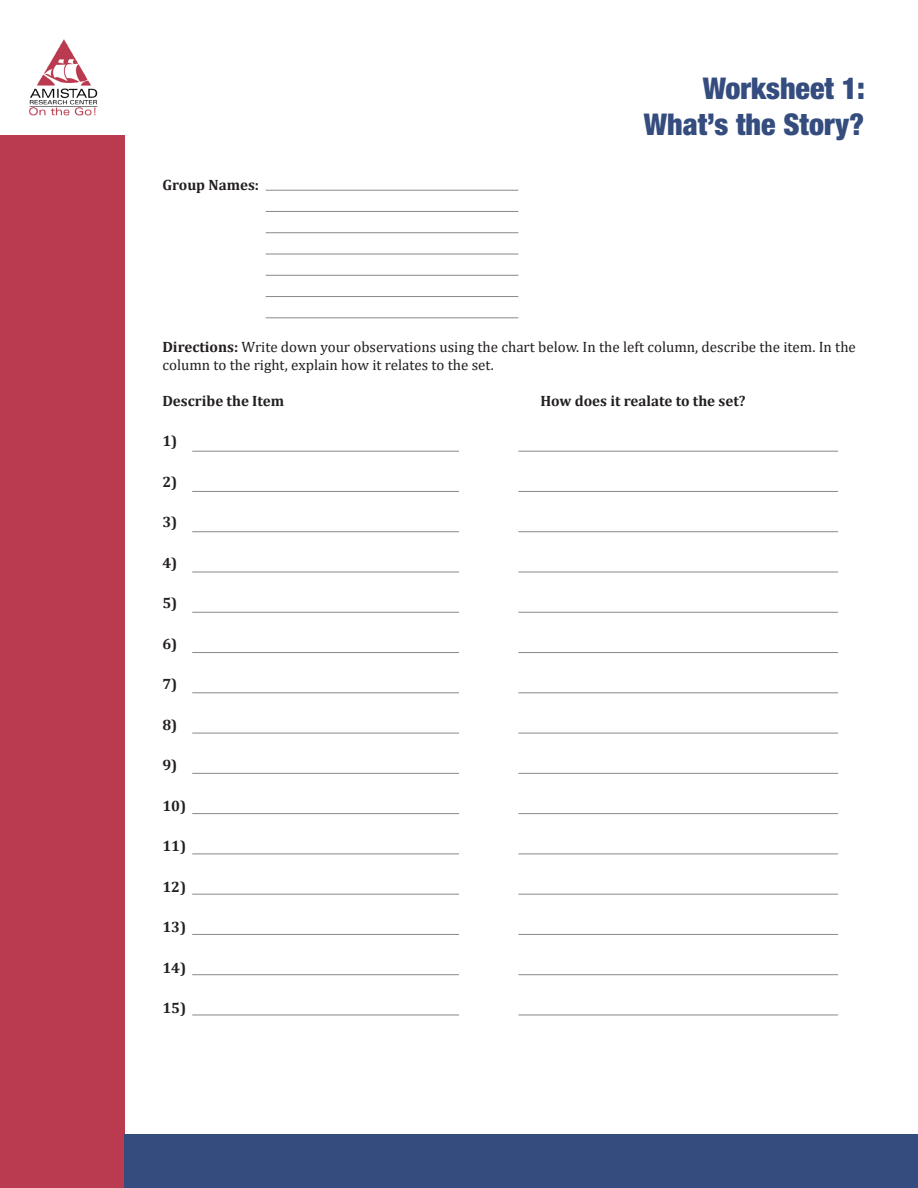
<style>
.page{position:relative;width:918px;height:1188px;background:#fff}
.page>*{position:absolute;margin:0;border:0;box-sizing:border-box;transform-origin:0 0}
.t1{font:900 condensed 30px "Helvetica Neue LT Std";color:#344c7e}
.t2{font:15px/18px "Cambria";color:#231f20}
.t3{font:700 15px "Cambria";color:#231f20}
.s1{font-weight:700}
</style>
<div class="page">
<div style="left:0;top:135px;width:124px;height:1053px;background:#ba3b50"></div>
<div style="left:124px;top:1134px;width:794px;height:54px;background:#354c7e"></div>
<img style="left:29px;top:39px;width:69px;height:77px">
<hr style="left:266px;top:190px;width:252px;height:1px;background:#87898c">
<hr style="left:266px;top:211px;width:252px;height:1px;background:#87898c">
<hr style="left:266px;top:232px;width:252px;height:1px;background:#87898c">
<hr style="left:266px;top:254px;width:252px;height:1px;background:#87898c">
<hr style="left:266px;top:275px;width:252px;height:1px;background:#87898c">
<hr style="left:266px;top:296px;width:252px;height:1px;background:#87898c">
<hr style="left:266px;top:317px;width:252px;height:1px;background:#87898c">
<hr style="left:192px;top:451px;width:267px;height:1px;background:#87898c">
<hr style="left:192px;top:733px;width:267px;height:1px;background:#87898c">
<hr style="left:192px;top:491px;width:267px;height:1px;background:#87898c">
<hr style="left:192px;top:773px;width:267px;height:1px;background:#87898c">
<hr style="left:192px;top:531px;width:267px;height:1px;background:#87898c">
<hr style="left:192px;top:813px;width:267px;height:1px;background:#87898c">
<hr style="left:192px;top:572px;width:267px;height:1px;background:#87898c">
<hr style="left:192px;top:854px;width:267px;height:1px;background:#87898c">
<hr style="left:192px;top:612px;width:267px;height:1px;background:#87898c">
<hr style="left:192px;top:894px;width:267px;height:1px;background:#87898c">
<hr style="left:192px;top:652px;width:267px;height:1px;background:#87898c">
<hr style="left:192px;top:934px;width:267px;height:1px;background:#87898c">
<hr style="left:192px;top:692px;width:267px;height:1px;background:#87898c">
<hr style="left:192px;top:974px;width:267px;height:1px;background:#87898c">
<hr style="left:192px;top:1015px;width:267px;height:1px;background:#87898c">
<hr style="left:518px;top:451px;width:320px;height:1px;background:#87898c">
<hr style="left:518px;top:733px;width:320px;height:1px;background:#87898c">
<hr style="left:518px;top:491px;width:320px;height:1px;background:#87898c">
<hr style="left:518px;top:773px;width:320px;height:1px;background:#87898c">
<hr style="left:518px;top:531px;width:320px;height:1px;background:#87898c">
<hr style="left:518px;top:813px;width:320px;height:1px;background:#87898c">
<hr style="left:518px;top:572px;width:320px;height:1px;background:#87898c">
<hr style="left:518px;top:854px;width:320px;height:1px;background:#87898c">
<hr style="left:518px;top:612px;width:320px;height:1px;background:#87898c">
<hr style="left:518px;top:894px;width:320px;height:1px;background:#87898c">
<hr style="left:518px;top:652px;width:320px;height:1px;background:#87898c">
<hr style="left:518px;top:934px;width:320px;height:1px;background:#87898c">
<hr style="left:518px;top:692px;width:320px;height:1px;background:#87898c">
<hr style="left:518px;top:974px;width:320px;height:1px;background:#87898c">
<hr style="left:518px;top:1015px;width:320px;height:1px;background:#87898c">
<p class="t3" style="left:162px;top:174px;width:98px">Group Names:</p>
<p class="t1" style="left:703px;top:70px;width:164px">Worksheet 1:</p>
<p class="t1" style="left:644px;top:106px;width:222px">What’s the Story?</p>
<p class="t2" style="left:162px;top:338px;width:695px"><span class="s1">Directions:</span> Write down your observations using the chart below. In the left column, describe the item. In the column to the right, explain how it relates to the set.</p>
<p class="t3" style="left:162px;top:390px;width:123px">Describe the Item</p>
<p class="t3" style="left:540px;top:390px;width:207px">How does it realate to the set?</p>
<p class="t3" style="left:162px;top:431px;width:16px">1)</p>
<p class="t3" style="left:162px;top:471px;width:16px">2)</p>
<p class="t3" style="left:162px;top:512px;width:16px">3)</p>
<p class="t3" style="left:162px;top:552px;width:16px">4)</p>
<p class="t3" style="left:162px;top:593px;width:16px">5)</p>
<p class="t3" style="left:162px;top:633px;width:16px">6)</p>
<p class="t3" style="left:162px;top:674px;width:16px">7)</p>
<p class="t3" style="left:162px;top:714px;width:16px">8)</p>
<p class="t3" style="left:162px;top:755px;width:16px">9)</p>
<p class="t3" style="left:162px;top:795px;width:25px">10)</p>
<p class="t3" style="left:162px;top:836px;width:25px">11)</p>
<p class="t3" style="left:162px;top:876px;width:25px">12)</p>
<p class="t3" style="left:162px;top:917px;width:25px">13)</p>
<p class="t3" style="left:162px;top:957px;width:25px">14)</p>
<p class="t3" style="left:162px;top:998px;width:25px">15)</p>
</div>
